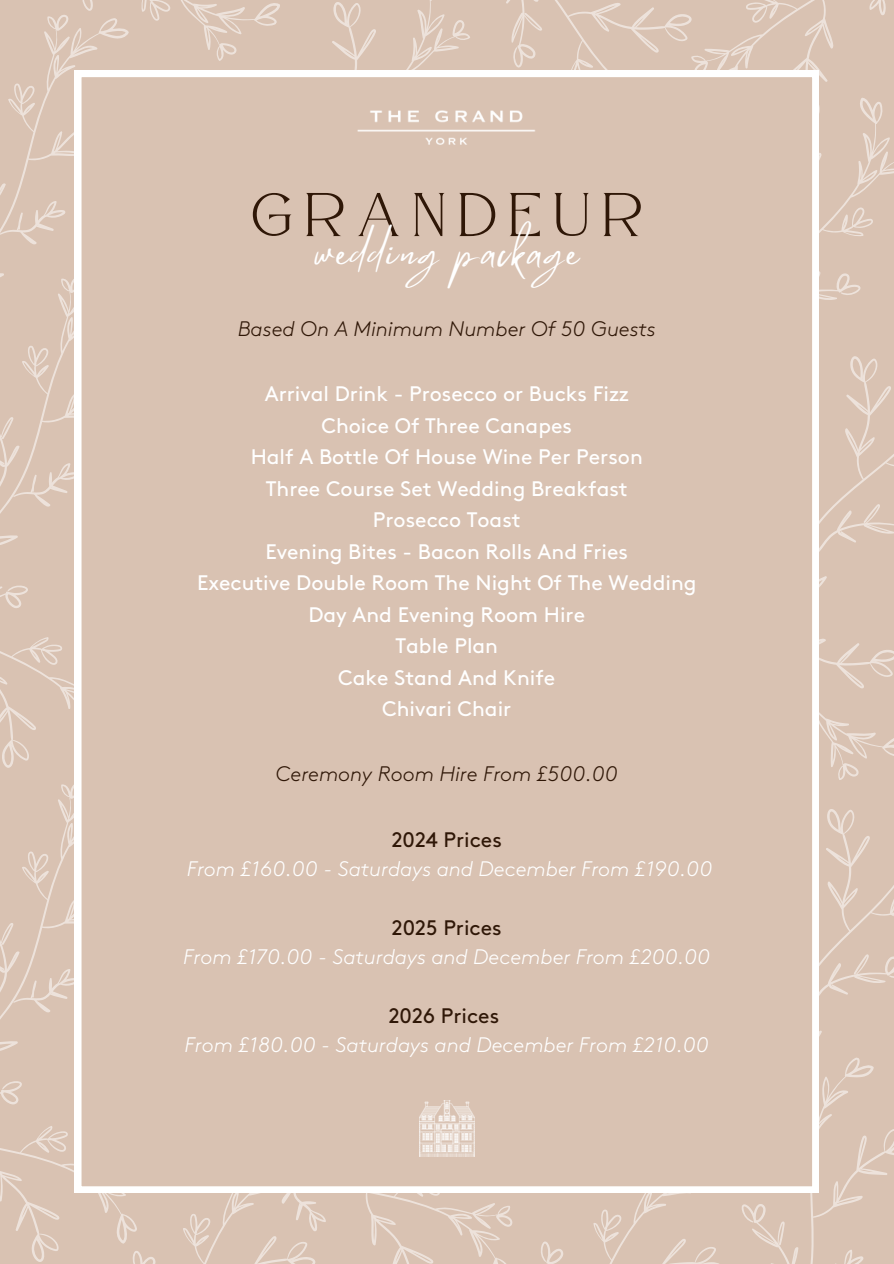
<style>
.page{position:relative;width:894px;height:1264px;background:#fff}
.page>*{position:absolute;margin:0;border:0;box-sizing:border-box;transform-origin:0 0}
.t1{font:61.5px "Atteron";letter-spacing:.195em;color:#2f1707}
.t2{font:38.7px "Mistrully";letter-spacing:.08em;color:#fff}
.t3{font:21px "Brown Std";color:#fff}
.t4{font:italic 300 21px "Brown";color:#fff}
.t5{font:italic 300 21px "Brown";color:#2f1707}
.t6{font:21px "Brown Std";color:#2f1707}
</style>
<div class="page">
<svg style="left:0;top:652px;width:74px;height:104px;fill:#d9c2b2"></svg>
<svg style="left:0;top:756px;width:74px;height:133px;fill:#d9c2b2"></svg>
<svg style="left:819px;top:708px;width:74px;height:39px;fill:#d9c2b2"></svg>
<svg style="left:819px;top:747px;width:74px;height:173px;fill:#d9c2b2"></svg>
<svg style="left:181px;top:0;width:15px;height:70px"></svg>
<svg style="left:196px;top:0;width:201px;height:70px;fill:#d9c2b2"></svg>
<svg style="left:746px;top:0;width:147px;height:64px"></svg>
<svg style="left:397px;top:0;width:349px;height:70px;fill:#d9c2b2"></svg>
<svg style="left:438px;top:0;width:135px;height:70px"></svg>
<svg style="left:819px;top:428px;width:74px;height:36px;fill:#d9c2b2"></svg>
<svg style="left:819px;top:464px;width:74px;height:244px"></svg>
<svg style="left:643px;top:64px;width:250px;height:364px;fill:#d9c2b2"></svg>
<svg style="left:818px;top:238px;width:46px;height:140px"></svg>
<svg style="left:771px;top:920px;width:122px;height:343px"></svg>
<svg style="left:539px;top:1193px;width:232px;height:70px;fill:#d9c2b2"></svg>
<svg style="left:539px;top:1235px;width:66px;height:28px"></svg>
<svg style="left:402px;top:1193px;width:137px;height:70px;fill:#d9c2b2"></svg>
<svg style="left:0;top:889px;width:402px;height:374px"></svg>
<svg style="left:0;top:352px;width:74px;height:31px;fill:#d9c2b2"></svg>
<svg style="left:0;top:383px;width:74px;height:269px"></svg>
<svg style="left:0;top:0;width:181px;height:352px;fill:#d9c2b2"></svg>
<svg style="left:0;top:121px;width:68px;height:137px"></svg>
<div style="left:75px;top:70px;width:743px;height:1122px;background:#d9c2b2"></div>
<img style="left:355px;top:106px;width:182px;height:43px">
<img style="left:419px;top:1100px;width:55px;height:56px">
<p class="t1" style="left:251px;top:179px;width:392px">GRANDEUR</p>
<p class="t2" style="left:315px;top:222px;width:265px">wedding package</p>
<p class="t5" style="left:238px;top:320px;width:419px">Based On A Minimum Number Of 50 Guests</p>
<p class="t3" style="left:265px;top:385px;width:365px">Arrival Drink - Prosecco or Bucks Fizz</p>
<p class="t3" style="left:321px;top:417px;width:252px">Choice Of Three Canapes</p>
<p class="t3" style="left:251px;top:448px;width:393px">Half A Bottle Of House Wine Per Person</p>
<p class="t3" style="left:266px;top:480px;width:363px">Three Course Set Wedding Breakfast</p>
<p class="t3" style="left:373px;top:511px;width:149px">Prosecco Toast</p>
<p class="t3" style="left:265px;top:543px;width:364px">Evening Bites - Bacon Rolls And Fries</p>
<p class="t3" style="left:197px;top:574px;width:501px">Executive Double Room The Night Of The Wedding</p>
<p class="t3" style="left:308px;top:606px;width:278px">Day And Evening Room Hire</p>
<p class="t3" style="left:395px;top:637px;width:104px">Table Plan</p>
<p class="t3" style="left:338px;top:669px;width:219px">Cake Stand And Knife</p>
<p class="t3" style="left:382px;top:700px;width:131px">Chivari Chair</p>
<p class="t5" style="left:275px;top:765px;width:344px">Ceremony Room Hire From £500.00</p>
<p class="t6" style="left:391px;top:831px;width:112px">2024 Prices</p>
<p class="t4" style="left:187px;top:860px;width:527px">From £160.00 - Saturdays and December From £190.00</p>
<h1 class="t6" style="left:392px;top:919px;width:111px">2025 Prices</h1>
<h2 class="t4" style="left:183px;top:948px;width:528px">From £170.00 - Saturdays and December From £200.00</h2>
<p class="t6" style="left:388px;top:1006px;width:112px">2026 Prices</p>
<p class="t4" style="left:184px;top:1036px;width:525px">From £180.00 - Saturdays and December From £210.00</p>
</div>
